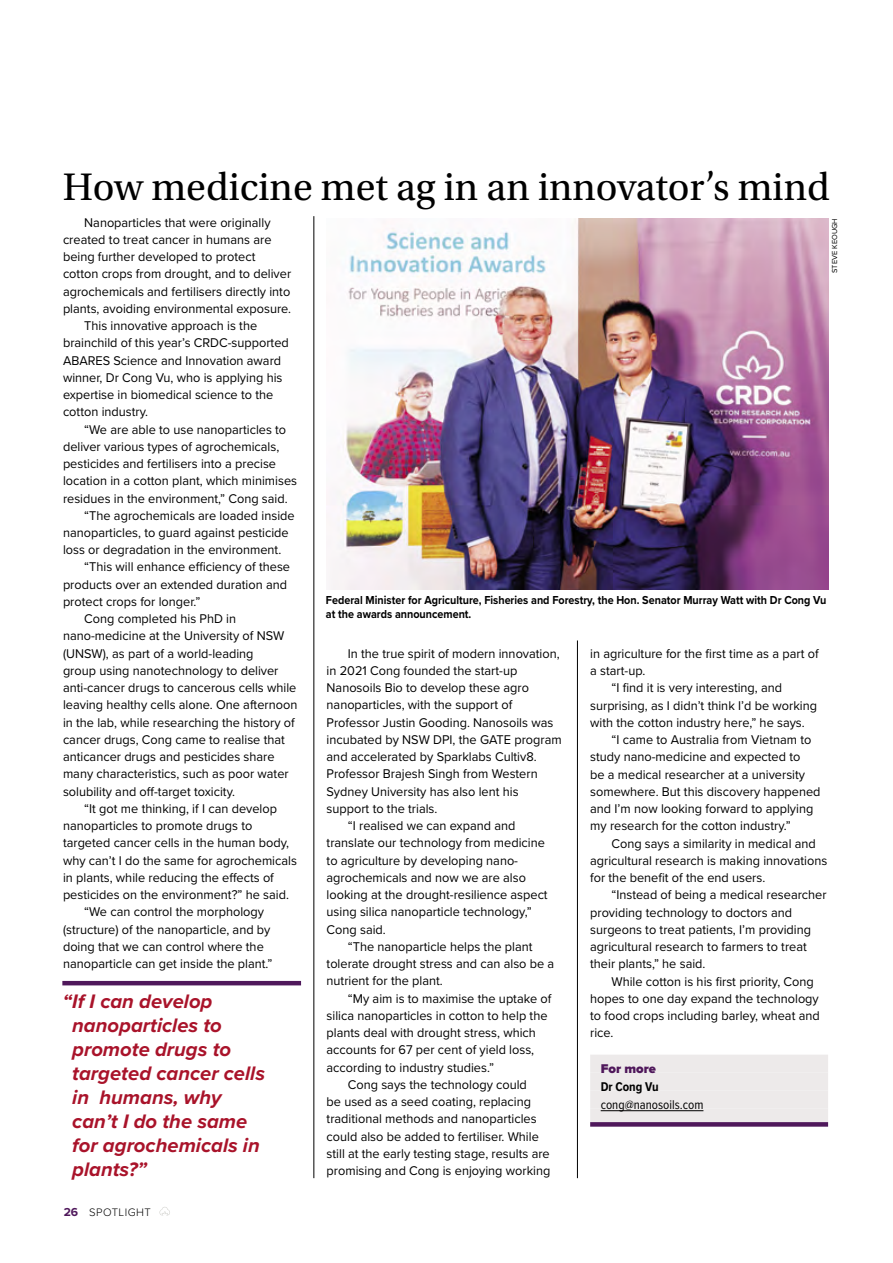
<style>
.page{position:relative;width:893px;height:1263px;background:#fff}
.page>*{position:absolute;margin:0;border:0;box-sizing:border-box;transform-origin:0 0}
.t1{font:40.5px "Utopia Std";color:#000}
.t2{font:italic 700 20.25px/24px "Proxima Nova";color:#a9132a}
.t3{font:13.2px "Proxima Nova";color:#000}
.t4{font:13.2px "Proxima Nova Cond";color:#000}
.t5{font:700 13.2px "Proxima Nova Cond";color:#000}
.t6{font:900 13.2px "Proxima Nova";color:#4f185b}
.t7{font:700 12px/13.5px "Proxima Nova";color:#000;scale:.9 1}
.t8{font:300 11.25px "Proxima Nova";letter-spacing:.04em;color:#000}
.t9{font:7.5px "Proxima Nova";color:#000}
.s1{font-weight:700;font-size:12px;color:#4f185b}
</style>
<div class="page">
<svg style="left:160px;top:1207px;width:10px;height:8px"></svg>
<div style="left:590px;top:1055px;width:238px;height:18px;background:#edeaea"></div>
<div style="left:590px;top:1073px;width:238px;height:18px;background:#edeaea"></div>
<div style="left:590px;top:1091px;width:238px;height:18px;background:#edeaea"></div>
<div style="left:590px;top:1109px;width:238px;height:18px;background:#edeaea"></div>
<hr style="left:601px;top:1110px;width:102px;height:1px;background:#000">
<div style="left:590px;top:1122px;width:238px;height:5px;background:#4f185b"></div>
<hr style="left:314px;top:216px;width:1px;height:962px;background:#000">
<hr style="left:577px;top:640px;width:1px;height:538px;background:#000">
<img style="left:331px;top:219px;width:497px;height:371px">
<hr style="left:62px;top:981px;width:239px;height:4px;background:#4f185b">
<h1 class="t1" style="left:63px;top:165px;width:768px">How medicine met ag in an innovator’s mind</h1>
<p class="t3" style="left:84px;top:212px;width:188px">Nanoparticles that were originally</p>
<p class="t3" style="left:63px;top:230px;width:210px">created to treat cancer in humans are</p>
<p class="t3" style="left:63px;top:247px;width:194px">being further developed to protect</p>
<p class="t3" style="left:63px;top:264px;width:230px">cotton crops from drought, and to deliver</p>
<p class="t3" style="left:63px;top:281px;width:229px">agrochemicals and fertilisers directly into</p>
<p class="t3" style="left:63px;top:298px;width:230px">plants, avoiding environmental exposure.</p>
<p class="t3" style="left:84px;top:316px;width:174px">This innovative approach is the</p>
<p class="t3" style="left:63px;top:333px;width:227px">brainchild of this year’s CRDC-supported</p>
<p class="t3" style="left:63px;top:350px;width:220px">ABARES Science and Innovation award</p>
<p class="t3" style="left:63px;top:367px;width:221px">winner, Dr Cong Vu, who is applying his</p>
<p class="t3" style="left:63px;top:385px;width:212px">expertise in biomedical science to the</p>
<p class="t3" style="left:63px;top:402px;width:87px">cotton industry.</p>
<p class="t3" style="left:84px;top:419px;width:203px">“We are able to use nanoparticles to</p>
<p class="t3" style="left:63px;top:436px;width:218px">deliver various types of agrochemicals,</p>
<p class="t3" style="left:63px;top:454px;width:215px">pesticides and fertilisers into a precise</p>
<p class="t3" style="left:63px;top:471px;width:236px">location in a cotton plant, which minimises</p>
<p class="t3" style="left:63px;top:488px;width:226px">residues in the environment,” Cong said.</p>
<p class="t3" style="left:84px;top:505px;width:212px">“The agrochemicals are loaded inside</p>
<p class="t3" style="left:63px;top:523px;width:227px">nanoparticles, to guard against pesticide</p>
<p class="t3" style="left:63px;top:540px;width:220px">loss or degradation in the environment.</p>
<p class="t3" style="left:84px;top:557px;width:207px">“This will enhance efficiency of these</p>
<p class="t3" style="left:63px;top:574px;width:226px">products over an extended duration and</p>
<p class="t3" style="left:63px;top:592px;width:139px">protect crops for longer.”</p>
<p class="t3" style="left:84px;top:609px;width:153px">Cong completed his PhD in</p>
<p class="t3" style="left:63px;top:626px;width:223px">nano-medicine at the University of NSW</p>
<p class="t3" style="left:63px;top:643px;width:192px">(UNSW), as part of a world-leading</p>
<p class="t3" style="left:63px;top:661px;width:217px">group using nanotechnology to deliver</p>
<p class="t3" style="left:63px;top:678px;width:235px">anti-cancer drugs to cancerous cells while</p>
<p class="t3" style="left:63px;top:695px;width:236px">leaving healthy cells alone. One afternoon</p>
<p class="t3" style="left:63px;top:712px;width:233px">in the lab, while researching the history of</p>
<p class="t3" style="left:63px;top:730px;width:223px">cancer drugs, Cong came to realise that</p>
<p class="t3" style="left:63px;top:747px;width:213px">anticancer drugs and pesticides share</p>
<p class="t3" style="left:63px;top:764px;width:227px">many characteristics, such as poor water</p>
<p class="t3" style="left:63px;top:781px;width:174px">solubility and off-target toxicity.</p>
<p class="t3" style="left:84px;top:799px;width:194px">“It got me thinking, if I can develop</p>
<p class="t3" style="left:63px;top:816px;width:191px">nanoparticles to promote drugs to</p>
<p class="t3" style="left:63px;top:833px;width:228px">targeted cancer cells in the human body,</p>
<p class="t3" style="left:63px;top:850px;width:235px">why can’t I do the same for agrochemicals</p>
<p class="t3" style="left:63px;top:868px;width:212px">in plants, while reducing the effects of</p>
<p class="t3" style="left:63px;top:885px;width:228px">pesticides on the environment?” he said.</p>
<p class="t3" style="left:84px;top:902px;width:181px">“We can control the morphology</p>
<p class="t3" style="left:63px;top:919px;width:209px">(structure) of the nanoparticle, and by</p>
<p class="t3" style="left:63px;top:937px;width:202px">doing that we can control where the</p>
<p class="t3" style="left:63px;top:954px;width:211px">nanoparticle can get inside the plant.”</p>
<p class="t9" style="left:829px;top:273px;width:56px;rotate:-90deg">STEVE KEOUGH</p>
<p class="t7" style="left:326px;top:593px;width:557px">Federal Minister for Agriculture, Fisheries and Forestry, the Hon. Senator Murray Watt with Dr Cong Vu at the awards announcement.</p>
<p class="t3" style="left:348px;top:643px;width:213px">In the true spirit of modern innovation,</p>
<p class="t3" style="left:327px;top:661px;width:192px">in 2021 Cong founded the start-up</p>
<p class="t3" style="left:327px;top:678px;width:204px">Nanosoils Bio to develop these agro</p>
<p class="t3" style="left:327px;top:695px;width:187px">nanoparticles, with the support of</p>
<p class="t3" style="left:327px;top:712px;width:228px">Professor Justin Gooding. Nanosoils was</p>
<p class="t3" style="left:327px;top:730px;width:237px">incubated by NSW DPI, the GATE program</p>
<p class="t3" style="left:327px;top:747px;width:212px">and accelerated by Sparklabs Cultiv8.</p>
<p class="t3" style="left:327px;top:764px;width:213px">Professor Brajesh Singh from Western</p>
<p class="t3" style="left:327px;top:781px;width:193px">Sydney University has also lent his</p>
<p class="t3" style="left:327px;top:799px;width:112px">support to the trials.</p>
<p class="t3" style="left:348px;top:816px;width:169px">“I realised we can expand and</p>
<p class="t3" style="left:327px;top:833px;width:220px">translate our technology from medicine</p>
<p class="t3" style="left:327px;top:850px;width:193px">to agriculture by developing nano-</p>
<p class="t3" style="left:327px;top:868px;width:201px">agrochemicals and now we are also</p>
<p class="t3" style="left:327px;top:885px;width:223px">looking at the drought-resilience aspect</p>
<p class="t3" style="left:327px;top:902px;width:207px">using silica nanoparticle technology,”</p>
<p class="t3" style="left:327px;top:919px;width:61px">Cong said.</p>
<p class="t3" style="left:348px;top:937px;width:186px">“The nanoparticle helps the plant</p>
<p class="t3" style="left:327px;top:954px;width:229px">tolerate drought stress and can also be a</p>
<p class="t3" style="left:327px;top:971px;width:118px">nutrient for the plant.</p>
<p class="t3" style="left:348px;top:988px;width:205px">“My aim is to maximise the uptake of</p>
<p class="t3" style="left:327px;top:1006px;width:222px">silica nanoparticles in cotton to help the</p>
<p class="t3" style="left:327px;top:1023px;width:211px">plants deal with drought stress, which</p>
<p class="t3" style="left:327px;top:1040px;width:209px">accounts for 67 per cent of yield loss,</p>
<p class="t3" style="left:327px;top:1057px;width:169px">according to industry studies.”</p>
<p class="t3" style="left:348px;top:1075px;width:181px">Cong says the technology could</p>
<p class="t3" style="left:327px;top:1092px;width:206px">be used as a seed coating, replacing</p>
<p class="t3" style="left:327px;top:1109px;width:212px">traditional methods and nanoparticles</p>
<p class="t3" style="left:327px;top:1126px;width:214px">could also be added to fertiliser. While</p>
<p class="t3" style="left:327px;top:1143px;width:225px">still at the early testing stage, results are</p>
<p class="t3" style="left:327px;top:1161px;width:225px">promising and Cong is enjoying working</p>
<p class="t3" style="left:590px;top:644px;width:230px">in agriculture for the first time as a part of</p>
<p class="t3" style="left:590px;top:661px;width:57px">a start-up.</p>
<p class="t3" style="left:611px;top:678px;width:172px">“I find it is very interesting, and</p>
<p class="t3" style="left:590px;top:695px;width:228px">surprising, as I didn’t think I’d be working</p>
<p class="t3" style="left:590px;top:712px;width:216px">with the cotton industry here,” he says.</p>
<p class="t3" style="left:611px;top:730px;width:202px">“I came to Australia from Vietnam to</p>
<p class="t3" style="left:590px;top:747px;width:212px">study nano-medicine and expected to</p>
<p class="t3" style="left:590px;top:764px;width:216px">be a medical researcher at a university</p>
<p class="t3" style="left:590px;top:781px;width:232px">somewhere. But this discovery happened</p>
<p class="t3" style="left:590px;top:799px;width:225px">and I’m now looking forward to applying</p>
<p class="t3" style="left:590px;top:816px;width:202px">my research for the cotton industry.”</p>
<p class="t3" style="left:611px;top:833px;width:206px">Cong says a similarity in medical and</p>
<p class="t3" style="left:590px;top:850px;width:239px">agricultural research is making innovations</p>
<p class="t3" style="left:590px;top:868px;width:177px">for the benefit of the end users.</p>
<p class="t3" style="left:611px;top:885px;width:217px">“Instead of being a medical researcher</p>
<p class="t3" style="left:590px;top:902px;width:203px">providing technology to doctors and</p>
<p class="t3" style="left:590px;top:919px;width:222px">surgeons to treat patients, I’m providing</p>
<p class="t3" style="left:590px;top:937px;width:218px">agricultural research to farmers to treat</p>
<p class="t3" style="left:590px;top:954px;width:117px">their plants,” he said.</p>
<p class="t3" style="left:611px;top:971px;width:204px">While cotton is his first priority, Cong</p>
<p class="t3" style="left:590px;top:988px;width:230px">hopes to one day expand the technology</p>
<p class="t3" style="left:590px;top:1006px;width:231px">to food crops including barley, wheat and</p>
<p class="t3" style="left:590px;top:1023px;width:25px">rice.</p>
<p class="t6" style="left:601px;top:1058px;width:57px">For more</p>
<p class="t5" style="left:601px;top:1076px;width:59px">Dr Cong Vu</p>
<p class="t4" style="left:601px;top:1094px;width:104px">cong@nanosoils.com</p>
<h2 class="t2" style="left:72px;top:988px;width:194px;text-indent:-9px">“If I can develop nanoparticles to promote drugs to targeted cancer cells in humans, why can’t I do the same for agrochemicals in plants?”</h2>
<p class="t8" style="left:64px;top:1203px;width:89px"><span class="s1">26</span> SPOTLIGHT</p>
</div>
